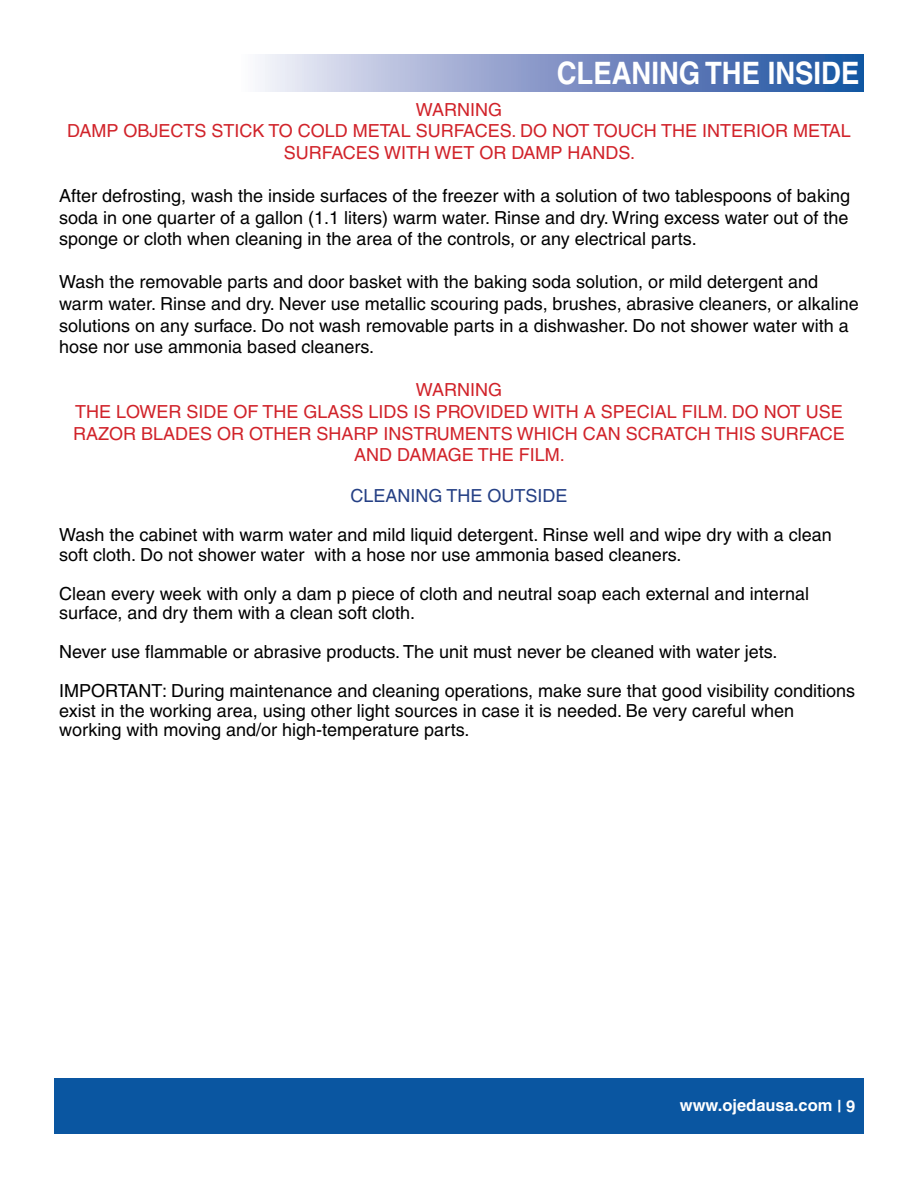
<style>
.page{position:relative;width:918px;height:1188px;background:#fff}
.page>*{position:absolute;margin:0;border:0;box-sizing:border-box;transform-origin:0 0}
.t1{font:700 30.9px "Helvetica";color:#fff;scale:.89 1}
.t2{font:18px/21.6px "Helvetica";color:#000}
.t3{font:18px/21.6px "Helvetica";color:#d1232a;text-align:center}
.t4{font:18px "Helvetica";color:#254085}
.t5{font:700 16.5px "Helvetica";color:#fff}
</style>
<div class="page">
<div style="left:54px;top:1078px;width:810px;height:55px;background:#0a56a1"></div>
<div style="left:238px;top:54px;width:626px;height:38px;background:linear-gradient(to right,#f7eff8,#184a9d)"></div>
<h1 class="t1" style="left:557px;top:55px;width:342px">CLEANING THE INSIDE</h1>
<p class="t3" style="left:67px;top:99px;width:785px">WARNING<br>DAMP OBJECTS STICK TO COLD METAL SURFACES. DO NOT TOUCH THE INTERIOR METAL<br>SURFACES WITH WET OR DAMP HANDS.</p>
<p class="t2" style="left:59px;top:185px;width:792px;text-align:justify">After defrosting, wash the inside surfaces of the freezer with a solution of two tablespoons of baking soda in one quarter of a gallon (1.1 liters) warm water. Rinse and dry. Wring excess water out of the sponge or cloth when cleaning in the area of the controls, or any electrical parts.</p>
<p class="t2" style="left:59px;top:271px;width:801px">Wash the removable parts and door basket with the baking soda solution, or mild detergent and warm water. Rinse and dry. Never use metallic scouring pads, brushes, abrasive cleaners, or alkaline solutions on any surface. Do not wash removable parts in a dishwasher. Do not shower water with a hose nor use ammonia based cleaners.</p>
<p class="t3" style="left:73px;top:379px;width:773px">WARNING<br>THE LOWER SIDE OF THE GLASS LIDS IS PROVIDED WITH A SPECIAL FILM. DO NOT USE RAZOR BLADES OR OTHER SHARP INSTRUMENTS WHICH CAN SCRATCH THIS SURFACE AND DAMAGE THE FILM.</p>
<p class="t4" style="left:350px;top:486px;width:219px">CLEANING THE OUTSIDE</p>
<p class="t2" style="left:59px;top:525px;width:774px;line-height:19.5px">Wash the cabinet with warm water and mild liquid detergent. Rinse well and wipe dry with a clean soft cloth. Do not shower water with a hose nor use ammonia based cleaners.</p>
<p class="t2" style="left:59px;top:584px;width:751px;line-height:19.5px">Clean every week with only a dam p piece of cloth and neutral soap each external and internal surface, and dry them with a clean soft cloth.</p>
<p class="t2" style="left:59px;top:633px;width:797px;line-height:39px">Never use flammable or abrasive products. The unit must never be cleaned with water jets.<br>IMPORTANT: During maintenance and cleaning operations, make sure that good visibility conditions</p>
<p class="t2" style="left:59px;top:701px;width:736px;line-height:19.5px">exist in the working area, using other light sources in case it is needed. Be very careful when working with moving and/or high-temperature parts.</p>
<p class="t5" style="left:680px;top:1096px;width:177px">www.ojedausa.com | 9</p>
</div>
